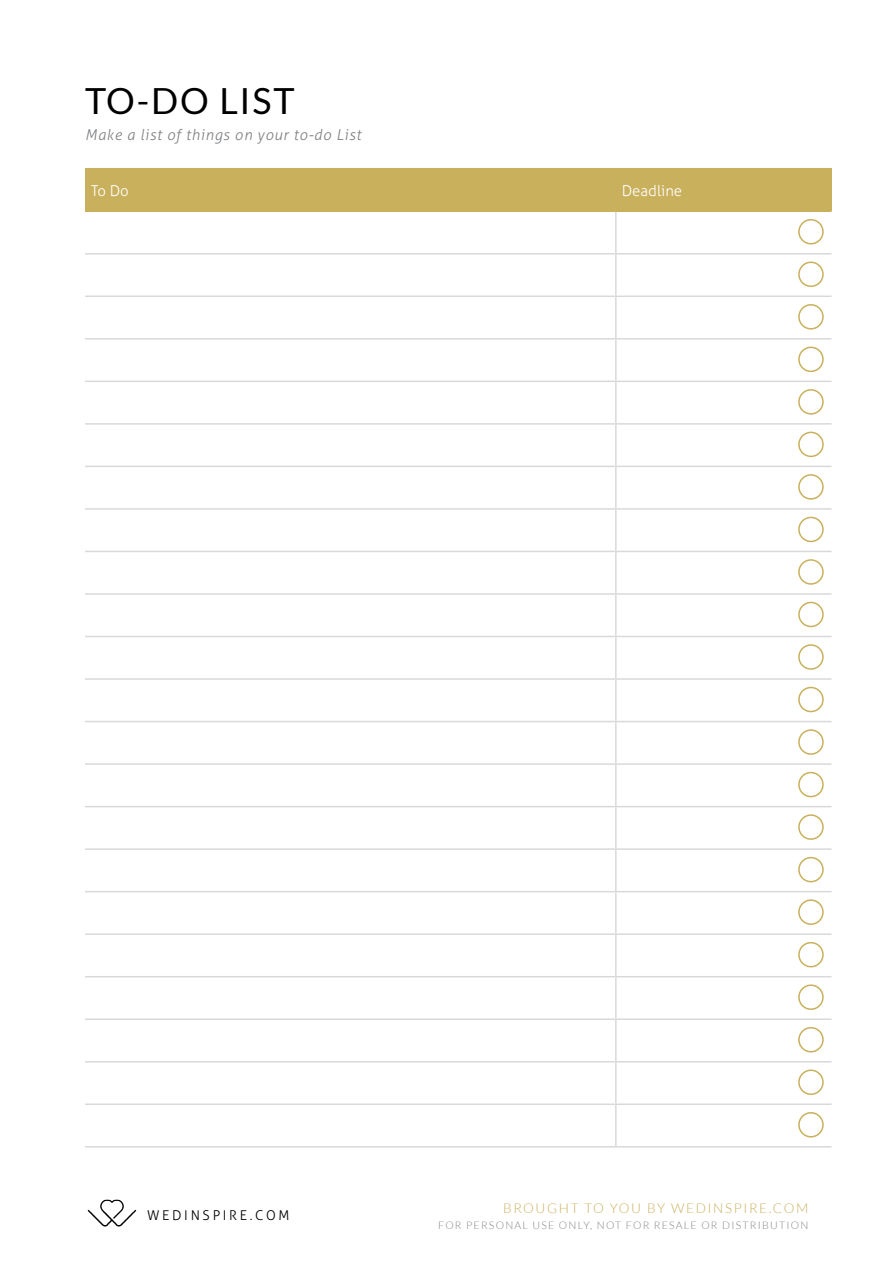
<style>
.page{position:relative;width:893px;height:1263px;background:#fff}
.page>*{position:absolute;margin:0;border:0;box-sizing:border-box;transform-origin:0 0}
.t1{font:36px "Lato";letter-spacing:.05em;color:#000}
.t2{font:italic 300 15px "Aller";letter-spacing:.05em;color:#808285}
.t3{font:300 15px "Aller";color:#fff}
.t4{font:300 13.5px "Lato";letter-spacing:.12em;color:#c9b05c}
.t5{font:300 13.5px "Aller";letter-spacing:.2em;color:#000}
.t6{font:300 10.5px "Lato";letter-spacing:.12em;color:#808285}
</style>
<div class="page">
<img style="left:87px;top:1199px;width:50px;height:28px">
<div style="left:85px;top:169px;width:531px;height:42px;background:#c9b05c"></div>
<div style="left:616px;top:169px;width:215px;height:42px;background:#c9b05c"></div>
<hr style="left:615px;top:212px;width:2px;height:41px;background:#d8d9db">
<hr style="left:85px;top:253px;width:531px;height:1px;background:#d8d9db">
<hr style="left:616px;top:253px;width:215px;height:1px;background:#d8d9db">
<hr style="left:615px;top:254px;width:2px;height:42px;background:#d8d9db">
<hr style="left:85px;top:296px;width:531px;height:1px;background:#d8d9db">
<hr style="left:616px;top:296px;width:215px;height:1px;background:#d8d9db">
<hr style="left:615px;top:297px;width:2px;height:41px;background:#d8d9db">
<hr style="left:85px;top:338px;width:531px;height:2px;background:#d8d9db">
<hr style="left:616px;top:338px;width:215px;height:2px;background:#d8d9db">
<hr style="left:615px;top:340px;width:2px;height:41px;background:#d8d9db">
<hr style="left:85px;top:381px;width:531px;height:1px;background:#d8d9db">
<hr style="left:616px;top:381px;width:215px;height:1px;background:#d8d9db">
<hr style="left:615px;top:382px;width:2px;height:41px;background:#d8d9db">
<hr style="left:85px;top:423px;width:531px;height:2px;background:#d8d9db">
<hr style="left:616px;top:423px;width:215px;height:2px;background:#d8d9db">
<hr style="left:615px;top:425px;width:2px;height:41px;background:#d8d9db">
<hr style="left:85px;top:466px;width:531px;height:1px;background:#d8d9db">
<hr style="left:616px;top:466px;width:215px;height:1px;background:#d8d9db">
<hr style="left:615px;top:467px;width:2px;height:41px;background:#d8d9db">
<hr style="left:85px;top:508px;width:531px;height:2px;background:#d8d9db">
<hr style="left:616px;top:508px;width:215px;height:2px;background:#d8d9db">
<hr style="left:615px;top:510px;width:2px;height:41px;background:#d8d9db">
<hr style="left:85px;top:551px;width:531px;height:1px;background:#d8d9db">
<hr style="left:616px;top:551px;width:215px;height:1px;background:#d8d9db">
<hr style="left:615px;top:552px;width:2px;height:41px;background:#d8d9db">
<hr style="left:85px;top:593px;width:531px;height:2px;background:#d8d9db">
<hr style="left:616px;top:593px;width:215px;height:2px;background:#d8d9db">
<hr style="left:615px;top:595px;width:2px;height:41px;background:#d8d9db">
<hr style="left:85px;top:636px;width:531px;height:1px;background:#d8d9db">
<hr style="left:616px;top:636px;width:215px;height:1px;background:#d8d9db">
<hr style="left:615px;top:637px;width:2px;height:41px;background:#d8d9db">
<hr style="left:85px;top:678px;width:531px;height:2px;background:#d8d9db">
<hr style="left:616px;top:678px;width:215px;height:2px;background:#d8d9db">
<hr style="left:615px;top:680px;width:2px;height:41px;background:#d8d9db">
<hr style="left:85px;top:721px;width:531px;height:1px;background:#d8d9db">
<hr style="left:616px;top:721px;width:215px;height:1px;background:#d8d9db">
<hr style="left:615px;top:722px;width:2px;height:41px;background:#d8d9db">
<hr style="left:85px;top:763px;width:531px;height:2px;background:#d8d9db">
<hr style="left:616px;top:763px;width:215px;height:2px;background:#d8d9db">
<hr style="left:615px;top:765px;width:2px;height:41px;background:#d8d9db">
<hr style="left:85px;top:806px;width:531px;height:1px;background:#d8d9db">
<hr style="left:616px;top:806px;width:215px;height:1px;background:#d8d9db">
<hr style="left:615px;top:807px;width:2px;height:41px;background:#d8d9db">
<hr style="left:85px;top:848px;width:531px;height:2px;background:#d8d9db">
<hr style="left:616px;top:848px;width:215px;height:2px;background:#d8d9db">
<hr style="left:615px;top:850px;width:2px;height:41px;background:#d8d9db">
<hr style="left:85px;top:891px;width:531px;height:1px;background:#d8d9db">
<hr style="left:616px;top:891px;width:215px;height:1px;background:#d8d9db">
<hr style="left:615px;top:892px;width:2px;height:41px;background:#d8d9db">
<hr style="left:85px;top:933px;width:531px;height:2px;background:#d8d9db">
<hr style="left:616px;top:933px;width:215px;height:2px;background:#d8d9db">
<hr style="left:615px;top:935px;width:2px;height:41px;background:#d8d9db">
<hr style="left:85px;top:976px;width:531px;height:1px;background:#d8d9db">
<hr style="left:616px;top:976px;width:215px;height:1px;background:#d8d9db">
<hr style="left:615px;top:977px;width:2px;height:41px;background:#d8d9db">
<hr style="left:85px;top:1018px;width:531px;height:2px;background:#d8d9db">
<hr style="left:616px;top:1018px;width:215px;height:2px;background:#d8d9db">
<hr style="left:615px;top:1020px;width:2px;height:41px;background:#d8d9db">
<hr style="left:85px;top:1061px;width:531px;height:1px;background:#d8d9db">
<hr style="left:616px;top:1061px;width:215px;height:1px;background:#d8d9db">
<hr style="left:615px;top:1062px;width:2px;height:41px;background:#d8d9db">
<hr style="left:85px;top:1103px;width:531px;height:2px;background:#d8d9db">
<hr style="left:616px;top:1103px;width:215px;height:2px;background:#d8d9db">
<hr style="left:615px;top:1105px;width:2px;height:41px;background:#d8d9db">
<hr style="left:85px;top:1146px;width:531px;height:1px;background:#d8d9db">
<hr style="left:616px;top:1146px;width:215px;height:1px;background:#d8d9db">
<hr style="left:85px;top:168px;width:531px;height:1px;background:#c9b05c">
<hr style="left:85px;top:210px;width:531px;height:2px;background:#c9b05c">
<hr style="left:616px;top:168px;width:215px;height:1px;background:#c9b05c">
<hr style="left:616px;top:210px;width:215px;height:2px;background:#c9b05c">
<div style="left:798px;top:219px;width:26px;height:25px;border:2px solid #c9b05c;border-radius:50%"></div>
<div style="left:798px;top:261px;width:26px;height:26px;border:2px solid #c9b05c;border-radius:50%"></div>
<div style="left:798px;top:304px;width:26px;height:26px;border:2px solid #c9b05c;border-radius:50%"></div>
<div style="left:798px;top:347px;width:26px;height:25px;border:2px solid #c9b05c;border-radius:50%"></div>
<div style="left:798px;top:389px;width:26px;height:26px;border:2px solid #c9b05c;border-radius:50%"></div>
<div style="left:798px;top:432px;width:26px;height:25px;border:2px solid #c9b05c;border-radius:50%"></div>
<div style="left:798px;top:474px;width:26px;height:26px;border:2px solid #c9b05c;border-radius:50%"></div>
<div style="left:798px;top:517px;width:26px;height:25px;border:2px solid #c9b05c;border-radius:50%"></div>
<div style="left:798px;top:559px;width:26px;height:26px;border:2px solid #c9b05c;border-radius:50%"></div>
<div style="left:798px;top:602px;width:26px;height:25px;border:2px solid #c9b05c;border-radius:50%"></div>
<div style="left:798px;top:644px;width:26px;height:26px;border:2px solid #c9b05c;border-radius:50%"></div>
<div style="left:798px;top:687px;width:26px;height:25px;border:2px solid #c9b05c;border-radius:50%"></div>
<div style="left:798px;top:729px;width:26px;height:26px;border:2px solid #c9b05c;border-radius:50%"></div>
<div style="left:798px;top:772px;width:26px;height:25px;border:2px solid #c9b05c;border-radius:50%"></div>
<div style="left:798px;top:814px;width:26px;height:26px;border:2px solid #c9b05c;border-radius:50%"></div>
<div style="left:798px;top:857px;width:26px;height:25px;border:2px solid #c9b05c;border-radius:50%"></div>
<div style="left:798px;top:899px;width:26px;height:26px;border:2px solid #c9b05c;border-radius:50%"></div>
<div style="left:798px;top:942px;width:26px;height:25px;border:2px solid #c9b05c;border-radius:50%"></div>
<div style="left:798px;top:984px;width:26px;height:26px;border:2px solid #c9b05c;border-radius:50%"></div>
<div style="left:798px;top:1027px;width:26px;height:25px;border:2px solid #c9b05c;border-radius:50%"></div>
<div style="left:798px;top:1069px;width:26px;height:26px;border:2px solid #c9b05c;border-radius:50%"></div>
<div style="left:798px;top:1112px;width:26px;height:25px;border:2px solid #c9b05c;border-radius:50%"></div>
<h1 class="t1" style="left:85px;top:81px;width:210px">TO-DO LIST</h1>
<h2 class="t2" style="left:85px;top:125px;width:277px">Make a list of things on your to-do List</h2>
<h2 class="t3" style="left:91px;top:181px;width:39px">TO DO</h2>
<h2 class="t3" style="left:622px;top:181px;width:62px">DEADLINE</h2>
<p class="t5" style="left:147px;top:1207px;width:144px">WEDINSPIRE.COM</p>
<p class="t4" style="left:503px;top:1201px;width:307px">BROUGHT TO YOU BY WEDINSPIRE.COM</p>
<p class="t6" style="left:438px;top:1220px;width:37px">FOR PERSON</p>
<p class="t6" style="left:515px;top:1220px;width:26px">AL USE</p>
<p class="t6" style="left:559px;top:1220px;width:47px">ON LY, NOT</p>
<p class="t6" style="left:626px;top:1220px;width:36px">FOR RES</p>
<p class="t6" style="left:676px;top:1220px;width:54px">ALE OR DISTRI</p>
<p class="t6" style="left:762px;top:1220px;width:17px">BUTION</p>
</div>
